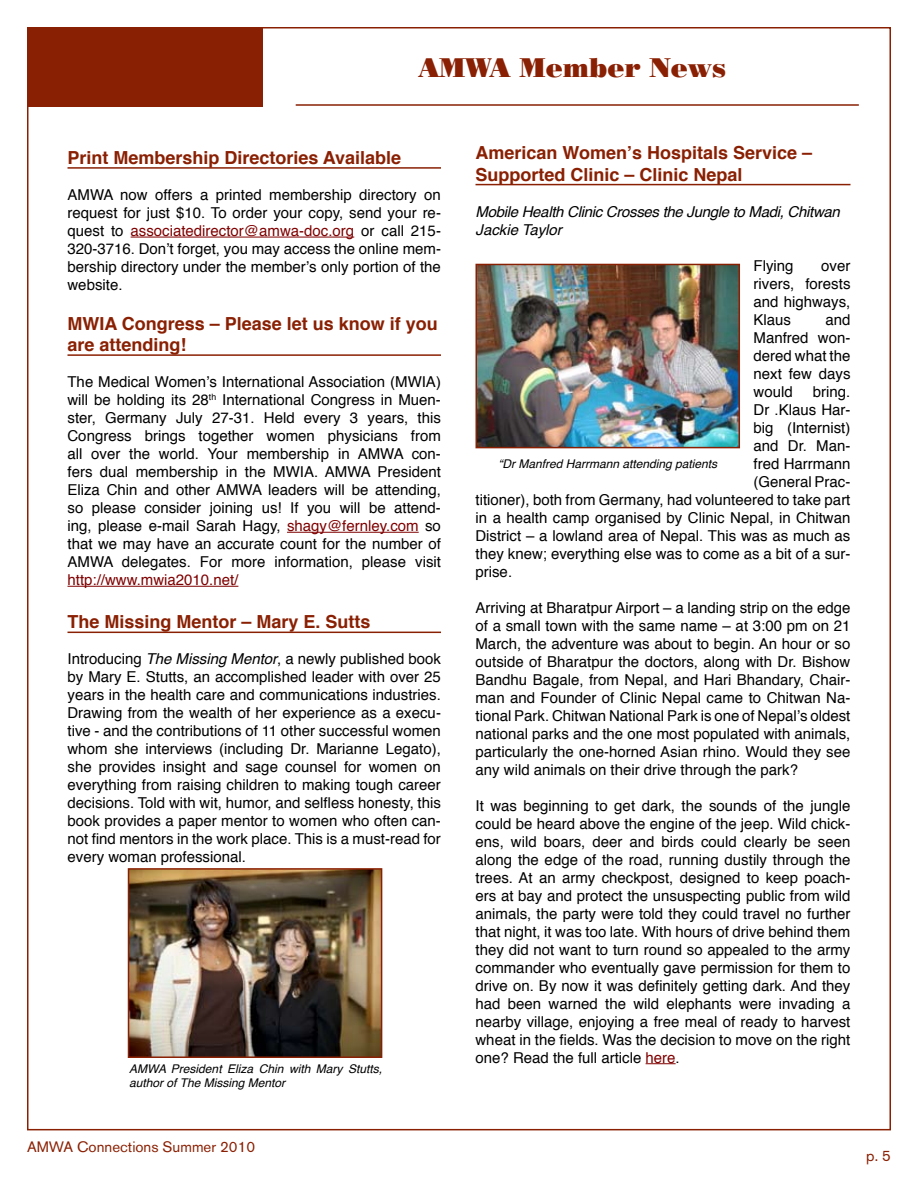
<style>
.page{position:relative;width:918px;height:1188px;background:#fff}
.page>*{position:absolute;margin:0;border:0;box-sizing:border-box;transform-origin:0 0}
.t1{font:27px "Poster Bodoni BT";color:#8a2003}
.t2{font:700 18px/21.6px "Helvetica";color:#8a2003}
.t3{font:15px/18px "Helvetica";color:#000;text-align:justify}
.t4{font:italic 15px/18px "Helvetica";letter-spacing:-.02em;color:#000}
.t5{font:15px "Akzidenz Grotesk BE";color:#8a2003}
.t6{font:15px "Helvetica";color:#800000}
.t7{font:italic 12px/14.4px "Helvetica";color:#000}
.s1{color:#800000}
.s2{font-style:italic}
</style>
<div class="page">
<div style="left:27px;top:27px;width:235px;height:80px;background:#8a2003"></div>
<hr style="left:296px;top:104px;width:563px;height:2px;background:#8a2003">
<hr style="left:476px;top:184px;width:374px;height:1px;background:#8a2003">
<hr style="left:646px;top:1063px;width:30px;height:1px;background:#800000">
<hr style="left:68px;top:167px;width:373px;height:2px;background:#8a2003">
<hr style="left:131px;top:237px;width:223px;height:1px;background:#800000">
<hr style="left:68px;top:354px;width:373px;height:2px;background:#8a2003">
<hr style="left:287px;top:532px;width:132px;height:1px;background:#800000">
<hr style="left:68px;top:586px;width:170px;height:1px;background:#800000">
<hr style="left:68px;top:632px;width:373px;height:1px;background:#8a2003">
<img style="left:475px;top:263px;width:266px;height:186px">
<img style="left:127px;top:868px;width:256px;height:190px">
<h1 class="t1" style="left:419px;top:51px;width:309px">AMWA Member News</h1>
<p class="t2" style="left:68px;top:147px;width:335px">Print Membership Directories Available</p>
<p class="t3" style="left:68px;top:186px;width:375px">AMWA now offers a printed membership directory on request for just $10. To order your copy, send your re&shy;quest to <span class="s1">associatedirector@amwa-doc.org</span> or call 215- 320-3716. Don’t forget, you may access the online mem&shy;bership directory under the member’s only portion of the website.</p>
<p class="t2" style="left:68px;top:313px;width:372px">MWIA Congress – Please let us know if you are attending!</p>
<p class="t3" style="left:68px;top:373px;width:375px">The Medical Women’s International Association (MWIA) will be holding its 28<sup>th</sup> International Congress in Muen&shy;ster, Germany July 27-31. Held every 3 years, this Congress brings together women physicians from all over the world. Your membership in AMWA con&shy;fers dual membership in the MWIA. AMWA President Eliza Chin and other AMWA leaders will be attending, so please consider joining us! If you will be attend&shy;ing, please e-mail Sarah Hagy, <span class="s1">shagy@fernley.com</span> so that we may have an accurate count for the number of AMWA delegates. For more information, please visit</p>
<p class="t6" style="left:68px;top:568px;width:172px">http://www.mwia2010.net/</p>
<p class="t2" style="left:68px;top:611px;width:305px">The Missing Mentor – Mary E. Sutts</p>
<p class="t3" style="left:68px;top:651px;width:375px">Introducing <span class="s2">The Missing Mentor</span>, a newly published book by Mary E. Stutts, an accomplished leader with over 25 years in the health care and communications industries.<br>Drawing from the wealth of her experience as a execu&shy;tive - and the contributions of 11 other successful women whom she interviews (including Dr. Marianne Legato), she provides insight and sage counsel for women on everything from raising children to making tough career decisions. Told with wit, humor, and selfless honesty, this book provides a paper mentor to women who often can&shy;not find mentors in the work place. This is a must-read for every woman professional.</p>
<p class="t7" style="left:129px;top:1062px;width:254px">AMWA President Eliza Chin with Mary Stutts, author of The Missing Mentor</p>
<p class="t5" style="left:27px;top:1138px;width:230px">AMWA Connections Summer 2010</p>
<p class="t2" style="left:476px;top:142px;width:338px">American Women’s Hospitals Service –<br>Supported Clinic – Clinic Nepal</p>
<p class="t4" style="left:476px;top:203px;width:366px">Mobile Health Clinic Crosses the Jungle to Madi, Chitwan<br>Jackie Taylor</p>
<p class="t3" style="left:754px;top:257px;width:42px">Flying</p>
<p class="t3" style="left:754px;top:257px;width:98px;text-indent:68px">over rivers, forests and highways, Klaus</p>
<p class="t3" style="left:754px;top:311px;width:98px;text-indent:72px">and Manfred won&shy;dered what the next few days would</p>
<p class="t3" style="left:813px;top:383px;width:39px">bring.</p>
<p class="t3" style="left:754px;top:401px;width:98px">Dr .Klaus Har-</p>
<p class="t3" style="left:754px;top:419px;width:98px">big (Internist)</p>
<p class="t3" style="left:754px;top:437px;width:98px">and Dr. Man-</p>
<p class="t3" style="left:754px;top:455px;width:98px">fred Harrmann</p>
<p class="t3" style="left:754px;top:473px;width:98px">(General Prac-</p>
<p class="t3" style="left:476px;top:491px;width:376px">titioner), both from Germany, had volunteered to take part</p>
<p class="t3" style="left:476px;top:509px;width:376px">in a health camp organised by Clinic Nepal, in Chitwan</p>
<p class="t3" style="left:476px;top:527px;width:376px">District – a lowland area of Nepal. This was as much as</p>
<p class="t3" style="left:476px;top:545px;width:377px">they knew; everything else was to come as a bit of a sur-</p>
<p class="t3" style="left:476px;top:563px;width:38px">prise.</p>
<p class="t3" style="left:476px;top:599px;width:376px">Arriving at Bharatpur Airport – a landing strip on the edge of a small town with the same name – at 3:00 pm on 21<br>March, the adventure was about to begin. An hour or so outside of Bharatpur the doctors, along with Dr. Bishow Bandhu Bagale, from Nepal, and Hari Bhandary, Chair&shy;man and Founder of Clinic Nepal came to Chitwan Na&shy;tional Park. Chitwan National Park is one of Nepal’s oldest national parks and the one most populated with animals, particularly the one-horned Asian rhino. Would they see any wild animals on their drive through the park?</p>
<p class="t3" style="left:476px;top:797px;width:377px">It was beginning to get dark, the sounds of the jungle could be heard above the engine of the jeep. Wild chick&shy;ens, wild boars, deer and birds could clearly be seen along the edge of the road, running dustily through the trees. At an army checkpost, designed to keep poach&shy;ers at bay and protect the unsuspecting public from wild animals, the party were told they could travel no further that night, it was too late. With hours of drive behind them they did not want to turn round so appealed to the army commander who eventually gave permission for them to drive on. By now it was definitely getting dark. And they had been warned the wild elephants were invading a nearby village, enjoying a free meal of ready to harvest wheat in the fields. Was the decision to move on the right one? Read the full article <span class="s1">here</span>.</p>
<p class="t7" style="left:498px;top:457px;width:220px">“Dr Manfred Harrmann attending patients</p>
<p class="t5" style="left:866px;top:1147px;width:26px">p. 5</p>
</div>
